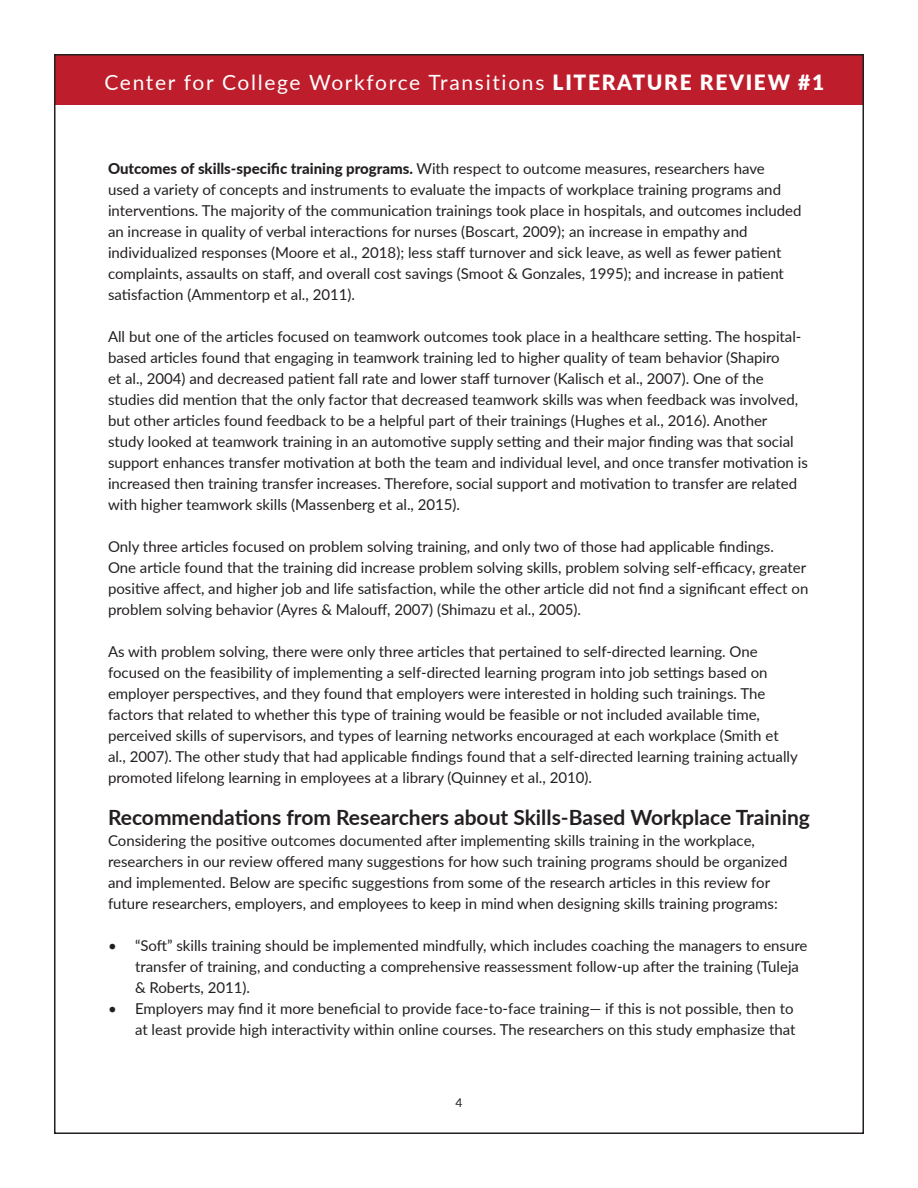
<style>
.page{position:relative;width:918px;height:1188px;background:#fff}
.page>*{position:absolute;margin:0;border:0;box-sizing:border-box;transform-origin:0 0}
.t1{font:700 21px "Lato";color:#231f20}
.t2{font:21px "Lato";letter-spacing:.08em;color:#fff}
.P-body{font:15px/21px "Lato";color:#231f20}
.bullet{font:15px/21px "Lato";color:#231f20}
.t3{font:12px "Lato";color:#231f20}
.s1{font-weight:900}
.s2{font-weight:800}
</style>
<div class="page">
<div style="left:55px;top:55px;width:808px;height:50px;background:#be1d2c"></div>
<h1 class="t2" style="left:104px;top:67px;width:721px">Center for College Workforce Transitions <span class="s1">LITERATURE REVIEW #1</span></h1>
<p class="P-body" style="left:108px;top:157px;width:695px"><span class="s2">Outcomes of skills-specific training programs.</span> With respect to outcome measures, researchers have<br>used a variety of concepts and instruments to evaluate the impacts of workplace training programs and interventions. The majority of the communication trainings took place in hospitals, and outcomes included an increase in quality of verbal interactions for nurses (Boscart, 2009); an increase in empathy and individualized responses (Moore et al., 2018); less staff turnover and sick leave, as well as fewer patient complaints, assaults on staff, and overall cost savings (Smoot &amp; Gonzales, 1995); and increase in patient satisfaction (Ammentorp et al., 2011).</p>
<p class="P-body" style="left:108px;top:325px;width:701px">All but one of the articles focused on teamwork outcomes took place in a healthcare setting. The hospital&shy;based articles found that engaging in teamwork training led to higher quality of team behavior (Shapiro<br>et al., 2004) and decreased patient fall rate and lower staff turnover (Kalisch et al., 2007). One of the studies did mention that the only factor that decreased teamwork skills was when feedback was involved, but other articles found feedback to be a helpful part of their trainings (Hughes et al., 2016). Another<br>study looked at teamwork training in an automotive supply setting and their major finding was that social support enhances transfer motivation at both the team and individual level, and once transfer motivation is increased then training transfer increases. Therefore, social support and motivation to transfer are related with higher teamwork skills (Massenberg et al., 2015).</p>
<p class="P-body" style="left:108px;top:535px;width:702px">Only three articles focused on problem solving training, and only two of those had applicable findings.<br>One article found that the training did increase problem solving skills, problem solving self-efficacy, greater positive affect, and higher job and life satisfaction, while the other article did not find a significant effect on problem solving behavior (Ayres &amp; Malouff, 2007) (Shimazu et al., 2005).</p>
<p class="P-body" style="left:108px;top:640px;width:691px">As with problem solving, there were only three articles that pertained to self-directed learning. One focused on the feasibility of implementing a self-directed learning program into job settings based on employer perspectives, and they found that employers were interested in holding such trainings. The factors that related to whether this type of training would be feasible or not included available time, perceived skills of supervisors, and types of learning networks encouraged at each workplace (Smith et al., 2007). The other study that had applicable findings found that a self-directed learning training actually promoted lifelong learning in employees at a library (Quinney et al., 2010).</p>
<h2 class="t1" style="left:108px;top:802px;width:703px">Recommendations from Researchers about Skills-Based Workplace Training</h2>
<p class="P-body" style="left:108px;top:829px;width:681px">Considering the positive outcomes documented after implementing skills training in the workplace, researchers in our review offered many suggestions for how such training programs should be organized and implemented. Below are specific suggestions from some of the research articles in this review for future researchers, employers, and employees to keep in mind when designing skills training programs:</p>
<p class="bullet" style="left:135px;top:934px;width:674px;text-indent:-27px">• “Soft” skills training should be implemented mindfully, which includes coaching the managers to ensure transfer of training, and conducting a comprehensive reassessment follow-up after the training (Tuleja &amp; Roberts, 2011).</p>
<p class="bullet" style="left:108px;top:997px;width:689px;text-align:right">• Employers may find it more beneficial to provide face-to-face training— if this is not possible, then to at least provide high interactivity within online courses. The researchers on this study emphasize that</p>
<p class="t3" style="left:456px;top:1094px;width:8px">4</p>
</div>
